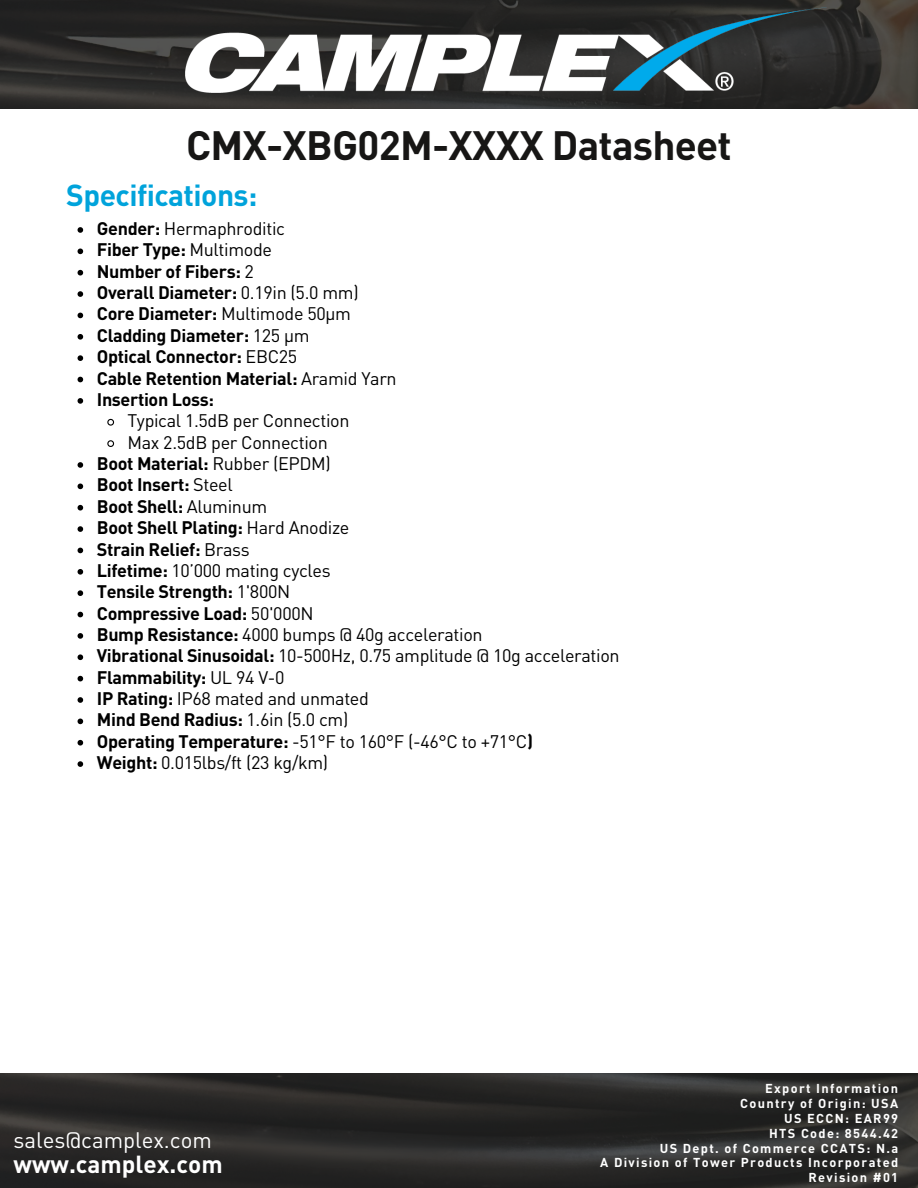
<style>
.page{position:relative;width:918px;height:1188px;background:#fff}
.page>*{position:absolute;margin:0;border:0;box-sizing:border-box;transform-origin:0 0}
.t1{font:700 40.5px "DIN Pro";letter-spacing:-.02em;color:#171615}
.t2{font:700 30px "DIN Pro";letter-spacing:-.02em;color:#00a3db}
.t3{font:700 24.3px "DIN Pro";color:#fff}
.t4{font:22.2px "DIN Pro";color:#fff}
.t5{font:700 18px "DIN Pro";letter-spacing:-.02em;color:#000}
.t6{font:18px "DIN Pro";letter-spacing:-.02em;color:#000}
.t7{font:700 12.75px "DIN Pro";letter-spacing:.105em;color:#fff}
.s1{font-weight:700}
.s2{font-weight:400}
</style>
<div class="page">
<svg style="left:0;top:0;width:918px;height:108px;background:#2e2c2b"></svg>
<svg style="left:0;top:1073px;width:918px;height:115px;background:#292928"></svg>
<img style="left:185px;top:7px;width:641px;height:86px">
<svg style="left:78px;top:227px;width:5px;height:6px"></svg>
<svg style="left:78px;top:249px;width:5px;height:5px"></svg>
<svg style="left:78px;top:270px;width:5px;height:6px"></svg>
<svg style="left:78px;top:291px;width:5px;height:6px"></svg>
<svg style="left:78px;top:313px;width:5px;height:5px"></svg>
<svg style="left:78px;top:334px;width:5px;height:6px"></svg>
<svg style="left:78px;top:355px;width:5px;height:6px"></svg>
<svg style="left:78px;top:377px;width:5px;height:5px"></svg>
<svg style="left:78px;top:398px;width:5px;height:6px"></svg>
<svg style="left:107px;top:418px;width:8px;height:8px"></svg>
<svg style="left:107px;top:440px;width:8px;height:7px"></svg>
<svg style="left:78px;top:462px;width:5px;height:6px"></svg>
<svg style="left:78px;top:484px;width:5px;height:5px"></svg>
<svg style="left:78px;top:505px;width:5px;height:6px"></svg>
<svg style="left:78px;top:526px;width:5px;height:6px"></svg>
<svg style="left:78px;top:548px;width:5px;height:5px"></svg>
<svg style="left:78px;top:569px;width:5px;height:6px"></svg>
<svg style="left:78px;top:590px;width:5px;height:6px"></svg>
<svg style="left:78px;top:612px;width:5px;height:5px"></svg>
<svg style="left:78px;top:633px;width:5px;height:6px"></svg>
<svg style="left:78px;top:654px;width:5px;height:6px"></svg>
<svg style="left:78px;top:676px;width:5px;height:5px"></svg>
<svg style="left:78px;top:697px;width:5px;height:6px"></svg>
<svg style="left:78px;top:719px;width:5px;height:5px"></svg>
<svg style="left:78px;top:740px;width:5px;height:6px"></svg>
<svg style="left:78px;top:761px;width:5px;height:6px"></svg>
<p class="t1" style="left:186px;top:119px;width:547px">CMX-XBG02M-XXXX Datasheet</p>
<p class="t2" style="left:66px;top:175px;width:193px">Specifications:</p>
<p class="t6" style="left:97px;top:217px;width:190px"><span class="s1">Gender:</span> Hermaphroditic</p>
<p class="t5" style="left:97px;top:238px;width:177px">Fiber Type: <span class="s2">Multimode</span></p>
<p class="t5" style="left:97px;top:259px;width:158px">Number of Fibers: <span class="s2">2</span></p>
<p class="t5" style="left:97px;top:281px;width:263px">Overall Diameter: <span class="s2">0.19in (5.0 mm)</span></p>
<p class="t5" style="left:97px;top:302px;width:256px">Core Diameter: <span class="s2">Multimode 50µm</span></p>
<p class="t5" style="left:97px;top:324px;width:214px">Cladding Diameter: <span class="s2">125 µm</span></p>
<p class="t5" style="left:97px;top:345px;width:202px">Optical Connector: <span class="s2">EBC25</span></p>
<p class="t5" style="left:97px;top:366px;width:301px">Cable Retention Material: <span class="s2">Aramid Yarn</span></p>
<p class="t5" style="left:97px;top:388px;width:119px">Insertion Loss:</p>
<p class="t6" style="left:127px;top:410px;width:224px">Typical 1.5dB per Connection</p>
<p class="t6" style="left:127px;top:431px;width:202px">Max 2.5dB per Connection</p>
<p class="t5" style="left:97px;top:452px;width:236px">Boot Material: <span class="s2">Rubber (EPDM)</span></p>
<p class="t5" style="left:97px;top:473px;width:137px">Boot Insert: <span class="s2">Steel</span></p>
<p class="t5" style="left:97px;top:495px;width:172px">Boot Shell: <span class="s2">Aluminum</span></p>
<p class="t5" style="left:97px;top:516px;width:254px">Boot Shell Plating: <span class="s2">Hard Anodize</span></p>
<p class="t5" style="left:97px;top:537px;width:154px">Strain Relief: <span class="s2">Brass</span></p>
<p class="t6" style="left:97px;top:559px;width:235px"><span class="s1">Lifetime:</span> 10’000 mating cycles</p>
<p class="t5" style="left:97px;top:580px;width:195px">Tensile Strength: <span class="s2">1'800N</span></p>
<p class="t5" style="left:97px;top:601px;width:218px">Compressive Load: <span class="s2">50'000N</span></p>
<p class="t6" style="left:97px;top:623px;width:387px"><span class="s1">Bump Resistance:</span> 4000 bumps @ 40g acceleration</p>
<p class="t6" style="left:97px;top:645px;width:524px"><span class="s1">Vibrational Sinusoidal:</span> 10-500Hz, 0.75 amplitude @ 10g acceleration</p>
<h4 class="t5" style="left:97px;top:665px;width:189px">Flammability: <span class="s2">UL 94 V-0</span></h4>
<h3 class="t6" style="left:97px;top:687px;width:274px"><span class="s1">IP Rating:</span> IP68 mated and unmated</h3>
<p class="t5" style="left:97px;top:708px;width:253px">Mind Bend Radius: <span class="s2">1.6in (5.0 cm)</span></p>
<p class="t6" style="left:97px;top:730px;width:438px"><span class="s1">Operating Temperature:</span> -51°F to 160°F (-46°C to +71°C<span class="s1">)</span></p>
<p class="t6" style="left:97px;top:751px;width:233px"><span class="s1">Weight:</span> 0.015lbs/ft (23 kg/km)</p>
<p class="t4" style="left:14px;top:1127px;width:200px">sales@camplex.com</p>
<p class="t3" style="left:14px;top:1148px;width:211px">www.camplex.com</p>
<p class="t7" style="left:765px;top:1080px;width:135px">Export Information</p>
<h1 class="t7" style="left:740px;top:1095px;width:159px">Country of Origin: USA</h1>
<h2 class="t7" style="left:784px;top:1110px;width:116px">US ECCN: EAR99</h2>
<p class="t7" style="left:769px;top:1125px;width:131px">HTS Code: 8544.42</p>
<p class="t7" style="left:660px;top:1140px;width:240px">US Dept. of Commerce CCATS: N.a</p>
<p class="t7" style="left:600px;top:1155px;width:299px">A Division of Tower Products Incorporated</p>
<p class="t7" style="left:809px;top:1169px;width:91px">Revision #01</p>
</div>
